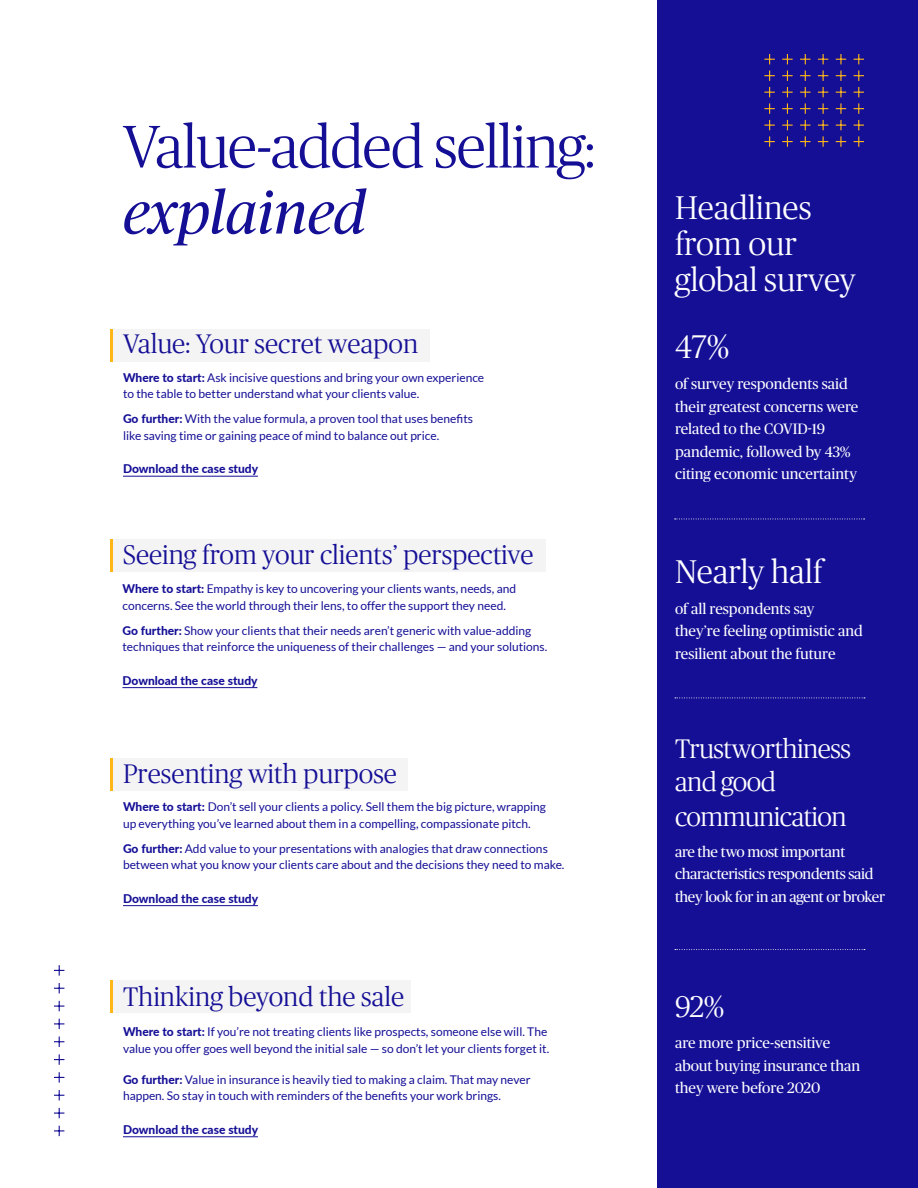
<style>
.page{position:relative;width:918px;height:1188px;background:#fff}
.page>*{position:absolute;margin:0;border:0;box-sizing:border-box;transform-origin:0 0}
.t1{font:300 60px "Chubb Publico App";letter-spacing:-.02em;color:#150f96}
.t2{font:italic 60px "Chubb Publico App";color:#150f96}
.t3{font:300 33px/36px "Chubb Publico App";color:#fff}
.t4{font:300 30px "Chubb Publico App";color:#fff}
.t5{font:300 27px "Chubb Publico App";color:#150f96}
.t6{font:300 27px/33.8px "Chubb Publico App";letter-spacing:-.02em;color:#fff}
.t7{font:15px/22.5px "Chubb Publico";color:#fff}
.t8{font:15px/22.5px "Chubb Publico";letter-spacing:-.02em;color:#fff}
.t9{font:12px/16.5px "Lato";color:#150f96}
.t10{font:800 12px "Lato";color:#150f96}
.s1{font-weight:800}
</style>
<div class="page">
<div style="left:113px;top:329px;width:317px;height:33px;background:#f4f4f4"></div>
<hr style="left:110px;top:329px;width:3px;height:33px;background:#ffb617">
<hr style="left:110px;top:539px;width:3px;height:33px;background:#ffb617">
<hr style="left:110px;top:758px;width:3px;height:33px;background:#ffb617">
<hr style="left:110px;top:980px;width:3px;height:33px;background:#ffb617">
<div style="left:113px;top:539px;width:432px;height:33px;background:#f4f4f4"></div>
<div style="left:113px;top:758px;width:294px;height:33px;background:#f4f4f4"></div>
<div style="left:113px;top:980px;width:297px;height:33px;background:#f4f4f4"></div>
<div style="left:657px;top:0;width:261px;height:1188px;background:#150f96"></div>
<svg style="left:54px;top:1126px;width:10px;height:10px"></svg>
<svg style="left:54px;top:1090px;width:10px;height:10px"></svg>
<svg style="left:54px;top:1054px;width:10px;height:11px"></svg>
<svg style="left:54px;top:1019px;width:10px;height:10px"></svg>
<svg style="left:54px;top:983px;width:10px;height:10px"></svg>
<svg style="left:54px;top:1108px;width:10px;height:10px"></svg>
<svg style="left:54px;top:1072px;width:10px;height:11px"></svg>
<svg style="left:54px;top:1037px;width:10px;height:10px"></svg>
<svg style="left:54px;top:1001px;width:10px;height:10px"></svg>
<svg style="left:54px;top:965px;width:10px;height:11px"></svg>
<hr style="left:123px;top:476px;width:135px;height:1px;background:#150f96">
<hr style="left:122px;top:687px;width:135px;height:1px;background:#150f96">
<hr style="left:123px;top:905px;width:135px;height:1px;background:#150f96">
<hr style="left:123px;top:1136px;width:135px;height:1px;background:#150f96">
<svg style="left:764px;top:54px;width:11px;height:10px"></svg>
<svg style="left:800px;top:54px;width:10px;height:10px"></svg>
<svg style="left:836px;top:54px;width:10px;height:10px"></svg>
<svg style="left:782px;top:54px;width:11px;height:10px"></svg>
<svg style="left:818px;top:54px;width:10px;height:10px"></svg>
<svg style="left:854px;top:54px;width:10px;height:10px"></svg>
<svg style="left:764px;top:87px;width:11px;height:10px"></svg>
<svg style="left:800px;top:87px;width:10px;height:10px"></svg>
<svg style="left:836px;top:87px;width:10px;height:10px"></svg>
<svg style="left:782px;top:87px;width:11px;height:10px"></svg>
<svg style="left:818px;top:87px;width:10px;height:10px"></svg>
<svg style="left:854px;top:87px;width:10px;height:10px"></svg>
<svg style="left:764px;top:120px;width:11px;height:10px"></svg>
<svg style="left:800px;top:120px;width:10px;height:10px"></svg>
<svg style="left:836px;top:120px;width:10px;height:10px"></svg>
<svg style="left:782px;top:120px;width:11px;height:10px"></svg>
<svg style="left:818px;top:120px;width:10px;height:10px"></svg>
<svg style="left:854px;top:120px;width:10px;height:10px"></svg>
<svg style="left:764px;top:70px;width:11px;height:11px"></svg>
<svg style="left:800px;top:70px;width:10px;height:11px"></svg>
<svg style="left:836px;top:70px;width:10px;height:11px"></svg>
<svg style="left:782px;top:70px;width:11px;height:11px"></svg>
<svg style="left:818px;top:70px;width:10px;height:11px"></svg>
<svg style="left:854px;top:70px;width:10px;height:11px"></svg>
<svg style="left:764px;top:103px;width:11px;height:11px"></svg>
<svg style="left:800px;top:103px;width:10px;height:11px"></svg>
<svg style="left:836px;top:103px;width:10px;height:11px"></svg>
<svg style="left:782px;top:103px;width:11px;height:11px"></svg>
<svg style="left:818px;top:103px;width:10px;height:11px"></svg>
<svg style="left:854px;top:103px;width:10px;height:11px"></svg>
<svg style="left:764px;top:136px;width:11px;height:11px"></svg>
<svg style="left:800px;top:136px;width:10px;height:11px"></svg>
<svg style="left:836px;top:136px;width:10px;height:11px"></svg>
<svg style="left:782px;top:136px;width:11px;height:11px"></svg>
<svg style="left:818px;top:136px;width:10px;height:11px"></svg>
<svg style="left:854px;top:136px;width:10px;height:11px"></svg>
<svg style="left:675px;top:519px;width:190px;height:1px"></svg>
<svg style="left:675px;top:698px;width:190px;height:1px"></svg>
<svg style="left:675px;top:949px;width:190px;height:1px"></svg>
<h1 class="t1" style="left:123px;top:106px;width:474px">Value-added selling:</h1>
<h1 class="t2" style="left:123px;top:171px;width:245px">explained</h1>
<h3 class="t5" style="left:123px;top:326px;width:297px">Value: Your secret weapon</h3>
<p class="t9" style="left:123px;top:369px;width:363px"><span class="s1">Where to start:</span> Ask incisive questions and bring your own experience to the table to better understand what your clients value.</p>
<p class="t9" style="left:123px;top:411px;width:352px"><span class="s1">Go further:</span> With the value formula, a proven tool that uses benefits like saving time or gaining peace of mind to balance out price.</p>
<p class="t10" style="left:123px;top:460px;width:137px">Download the case study</p>
<h3 class="t5" style="left:123px;top:536px;width:412px">Seeing from your clients’ perspective</h3>
<p class="t9" style="left:122px;top:581px;width:395px"><span class="s1">Where to start:</span> Empathy is key to uncovering your clients wants, needs, and concerns. See the world through their lens, to offer the support they need.</p>
<p class="t9" style="left:122px;top:622px;width:426px"><span class="s1">Go further:</span> Show your clients that their needs aren’t generic with value-adding techniques that reinforce the uniqueness of their challenges — and your solutions.</p>
<p class="t10" style="left:122px;top:672px;width:137px">Download the case study</p>
<h3 class="t5" style="left:123px;top:755px;width:276px">Presenting with purpose</h3>
<p class="t9" style="left:123px;top:799px;width:424px"><span class="s1">Where to start:</span> Don’t sell your clients a policy. Sell them the big picture, wrapping up everything you’ve learned about them in a compelling, compassionate pitch.</p>
<p class="t9" style="left:123px;top:840px;width:443px"><span class="s1">Go further:</span> Add value to your presentations with analogies that draw connections between what you know your clients care about and the decisions they need to make.</p>
<p class="t10" style="left:123px;top:890px;width:137px">Download the case study</p>
<h3 class="t5" style="left:123px;top:978px;width:283px">Thinking beyond the sale</h3>
<p class="t9" style="left:123px;top:1023px;width:428px"><span class="s1">Where to start:</span> If you’re not treating clients like prospects, someone else will. The value you offer goes well beyond the initial sale — so don’t let your clients forget it.</p>
<p class="t9" style="left:123px;top:1071px;width:409px"><span class="s1">Go further:</span> Value in insurance is heavily tied to making a claim. That may never happen. So stay in touch with reminders of the benefits your work brings.</p>
<p class="t10" style="left:123px;top:1121px;width:137px">Download the case study</p>
<h2 class="t3" style="left:675px;top:188px;width:182px">Headlines from our global survey</h2>
<h2 class="t3" style="left:675px;top:327px;width:56px">47%</h2>
<p class="t7" style="left:675px;top:372px;width:185px">of survey respondents said their greatest concerns were related to the COVID-19 pandemic, followed by 43% citing economic uncertainty</p>
<h2 class="t3" style="left:675px;top:551px;width:149px">Nearly half</h2>
<p class="t7" style="left:675px;top:596px;width:189px">of all respondents say they’re feeling optimistic and resilient about the future</p>
<h3 class="t6" style="left:675px;top:730px;width:178px">Trustworthiness and good communication</h3>
<p class="t8" style="left:675px;top:840px;width:212px">are the two most important characteristics respondents said they look for in an agent or broker</p>
<h3 class="t4" style="left:675px;top:987px;width:51px">92%</h3>
<p class="t7" style="left:675px;top:1031px;width:187px">are more price-sensitive about buying insurance than they were before 2020</p>
</div>
